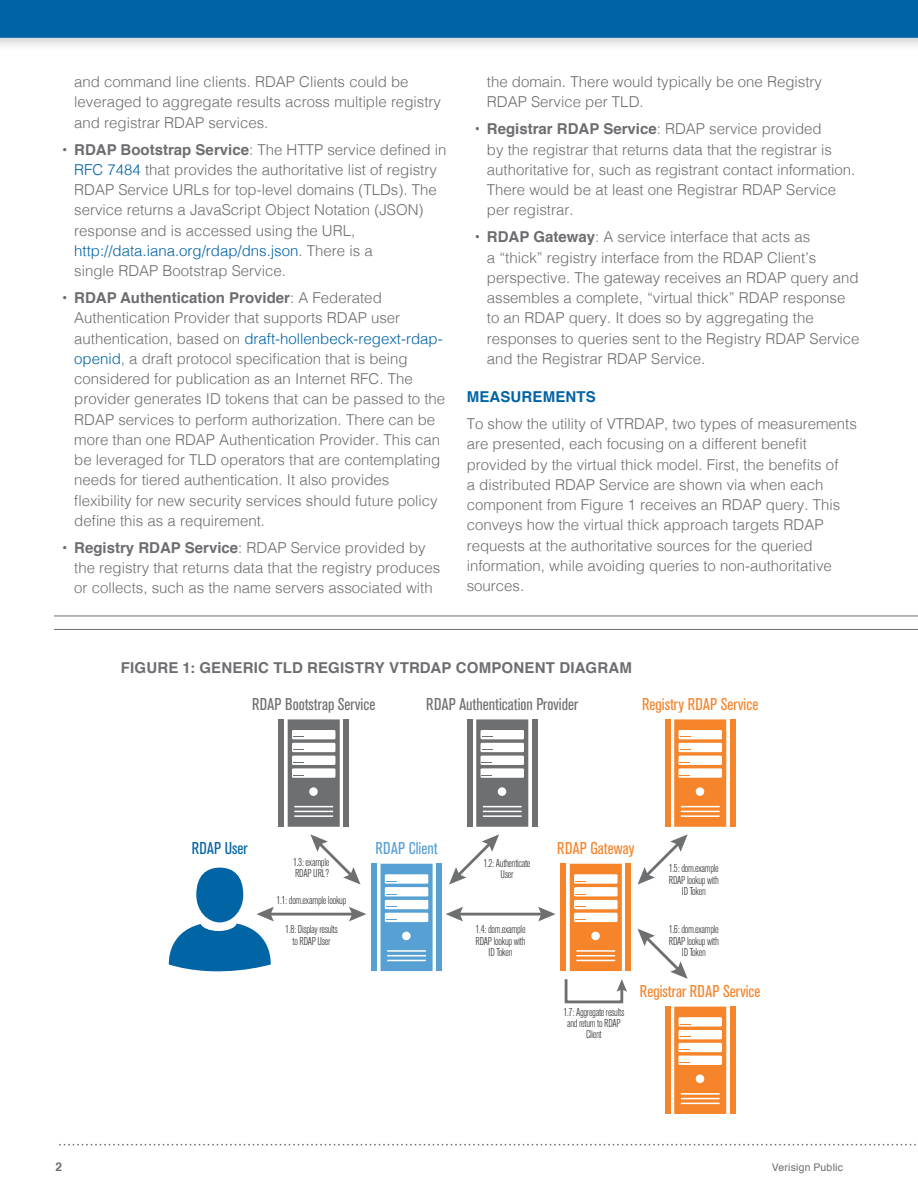
<style>
.page{position:relative;width:918px;height:1188px;background:#fff}
.page>*{position:absolute;margin:0;border:0;box-sizing:border-box;transform-origin:0 0}
.t1{font:condensed 16.95px "Akzidenz Grotesk BE";color:#f5842b}
.t2{font:condensed 16.95px "Akzidenz Grotesk BE";color:#6d6f71}
.t3{font:condensed 16.95px "Akzidenz Grotesk BE";color:#56a0d4}
.t4{font:condensed 16.95px "Akzidenz Grotesk BE";letter-spacing:.01em;color:#0064a5}
.Body_Copy{font:300 15px/20.2px "Helvetica";color:#6c6d70}
.Body_Copy-2{font:700 15px "Helvetica";letter-spacing:.015em;color:#6c6d70}
.Level_1_Heading{font:700 15px "Helvetica";letter-spacing:.01em;color:#0063a4}
.t5{font:700 12px "Helvetica";color:#6c6d70}
.t6{font:300 condensed 11.25px/11.2px "Akzidenz Grotesk BE";letter-spacing:-.025em;color:#231f20;text-align:center}
.Footnote_Legal{font:10.5px "Helvetica";letter-spacing:.015em;color:#6c6d70}
.s1{font-weight:400}
.s2{font-weight:700}
.s3{color:#0063a4}
</style>
<div class="page">
<svg style="left:59px;top:1144px;width:857px;height:1px"></svg>
<hr style="left:54px;top:616px;width:864px;height:1px;background:#6c6d70">
<hr style="left:54px;top:629px;width:864px;height:1px;background:#6c6d70">
<div style="left:0;top:0;width:918px;height:52px;background:#231f20;opacity:.2"></div>
<div style="left:0;top:0;width:918px;height:38px;background:#0063a4"></div>
<div style="left:278px;top:719px;width:6px;height:108px;background:#6d6f71"></div>
<div style="left:343px;top:719px;width:6px;height:108px;background:#6d6f71"></div>
<svg style="left:288px;top:719px;width:52px;height:108px"></svg>
<div style="left:371px;top:864px;width:6px;height:107px;background:#56a0d4"></div>
<div style="left:436px;top:864px;width:6px;height:107px;background:#56a0d4"></div>
<svg style="left:381px;top:864px;width:52px;height:107px"></svg>
<div style="left:560px;top:864px;width:6px;height:107px;background:#f5842b"></div>
<div style="left:626px;top:864px;width:5px;height:107px;background:#f5842b"></div>
<div style="left:467px;top:719px;width:6px;height:108px;background:#6d6f71"></div>
<div style="left:532px;top:719px;width:6px;height:108px;background:#6d6f71"></div>
<svg style="left:476px;top:719px;width:52px;height:108px"></svg>
<div style="left:665px;top:719px;width:6px;height:108px;background:#f5842b"></div>
<div style="left:730px;top:719px;width:6px;height:108px;background:#f5842b"></div>
<svg style="left:674px;top:719px;width:52px;height:108px"></svg>
<div style="left:665px;top:1007px;width:6px;height:107px;background:#f5842b"></div>
<div style="left:730px;top:1007px;width:6px;height:107px;background:#f5842b"></div>
<svg style="left:674px;top:1007px;width:52px;height:107px"></svg>
<hr style="left:268px;top:913px;width:87px;height:3px;background:#6d6f71">
<svg style="left:349px;top:907px;width:17px;height:14px"></svg>
<svg style="left:310px;top:834px;width:51px;height:51px"></svg>
<svg style="left:449px;top:834px;width:50px;height:51px"></svg>
<svg style="left:638px;top:834px;width:50px;height:51px"></svg>
<svg style="left:638px;top:929px;width:50px;height:50px"></svg>
<hr style="left:457px;top:913px;width:87px;height:3px;background:#6d6f71">
<svg style="left:446px;top:907px;width:17px;height:14px"></svg>
<svg style="left:538px;top:907px;width:18px;height:14px"></svg>
<svg style="left:564px;top:864px;width:63px;height:140px"></svg>
<svg style="left:168px;top:907px;width:106px;height:65px"></svg>
<div style="left:196px;top:868px;width:47px;height:54px;background:#0064a5;border-radius:50%"></div>
<p class="Body_Copy" style="left:74px;top:71px;width:368px">and command line clients. RDAP Clients could be leveraged to aggregate results across multiple registry and registrar RDAP services.</p>
<p class="Body_Copy" style="left:74px;top:138px;width:374px;text-indent:-12px"><span class="s1">•</span> <span class="s2">RDAP Bootstrap Service</span>: The HTTP service defined in <span class="s3">RFC 7484</span> that provides the authoritative list of registry RDAP Service URLs for top-level domains (TLDs). The service returns a JavaScript Object Notation (JSON) response and is accessed using the URL, <span class="s3">http://data.iana.org/rdap/dns.json</span>. There is a<br>single RDAP Bootstrap Service.</p>
<p class="Body_Copy" style="left:74px;top:287px;width:372px;text-indent:-12px"><span class="s1">•</span> <span class="s2">RDAP Authentication Provider</span>: A Federated Authentication Provider that supports RDAP user authentication, based on <span class="s3">draft-hollenbeck-regext-rdap&shy;openid</span>, a draft protocol specification that is being considered for publication as an Internet RFC. The provider generates ID tokens that can be passed to the RDAP services to perform authorization. There can be more than one RDAP Authentication Provider. This can be leveraged for TLD operators that are contemplating needs for tiered authentication. It also provides flexibility for new security services should future policy define this as a requirement.</p>
<p class="Body_Copy" style="left:74px;top:536px;width:367px;text-indent:-12px"><span class="s1">•</span> <span class="s2">Registry RDAP Service</span>: RDAP Service provided by the registry that returns data that the registry produces or collects, such as the name servers associated with</p>
<p class="Body_Copy" style="left:487px;top:71px;width:337px">the domain. There would typically be one Registry<br>RDAP Service per TLD.</p>
<p class="Body_Copy" style="left:487px;top:118px;width:370px;text-indent:-12px"><span class="s1">•</span> <span class="s2">Registrar RDAP Service</span>: RDAP service provided<br>by the registrar that returns data that the registrar is authoritative for, such as registrant contact information.<br>There would be at least one Registrar RDAP Service per registrar.</p>
<p class="Body_Copy" style="left:487px;top:226px;width:374px;text-indent:-12px"><span class="s1">•</span> <span class="s2">RDAP Gateway</span>: A service interface that acts as<br>a “thick” registry interface from the RDAP Client’s perspective. The gateway receives an RDAP query and assembles a complete, “virtual thick” RDAP response to an RDAP query. It does so by aggregating the responses to queries sent to the Registry RDAP Service and the Registrar RDAP Service.</p>
<p class="Level_1_Heading" style="left:467px;top:385px;width:131px">MEASUREMENTS</p>
<p class="Body_Copy" style="left:467px;top:413px;width:392px">To show the utility of VTRDAP, two types of measurements are presented, each focusing on a different benefit provided by the virtual thick model. First, the benefits of<br>a distributed RDAP Service are shown via when each component from Figure 1 receives an RDAP query. This conveys how the virtual thick approach targets RDAP requests at the authoritative sources for the queried information, while avoiding queries to non-authoritative sources.</p>
<p class="Body_Copy-2" style="left:121px;top:655px;width:513px">FIGURE 1: GENERIC TLD REGISTRY VTRDAP COMPONENT DIAGRAM</p>
<p class="t2" style="left:252px;top:695px;width:125px">RDAP Bootstrap Service</p>
<p class="t2" style="left:426px;top:695px;width:154px">RDAP Authentication Provider</p>
<p class="t1" style="left:642px;top:695px;width:118px">Registry RDAP Service</p>
<p class="t4" style="left:192px;top:839px;width:58px">RDAP User</p>
<p class="t1" style="left:557px;top:839px;width:79px">RDAP Gateway</p>
<p class="t3" style="left:375px;top:839px;width:64px">RDAP Client</p>
<p class="t6" style="left:293px;top:857px;width:38px;text-align:left">1.3: example<br>RDAP URL?</p>
<p class="t6" style="left:483px;top:858px;width:49px">1.2: Authenticate<br>User</p>
<p class="t6" style="left:669px;top:863px;width:51px">1.5: dom.example<br>RDAP lookup with<br>ID Token</p>
<p class="t6" style="left:669px;top:924px;width:51px">1.6: dom.example<br>RDAP lookup with<br>ID Token</p>
<p class="t6" style="left:276px;top:895px;width:72px">1.1: dom.example lookup</p>
<p class="t6" style="left:285px;top:924px;width:54px">1.8: Display results to RDAP User</p>
<p class="t6" style="left:476px;top:924px;width:51px">1.4: dom.example<br>RDAP lookup with<br>ID Token</p>
<p class="t6" style="left:564px;top:1006px;width:62px">1.7: Aggregate results and return to RDAP<br>Client</p>
<p class="t1" style="left:640px;top:982px;width:122px">Registrar RDAP Service</p>
<p class="t5" style="left:56px;top:1157px;width:8px">2</p>
<p class="Footnote_Legal" style="left:772px;top:1159px;width:73px">Verisign Public</p>
</div>
